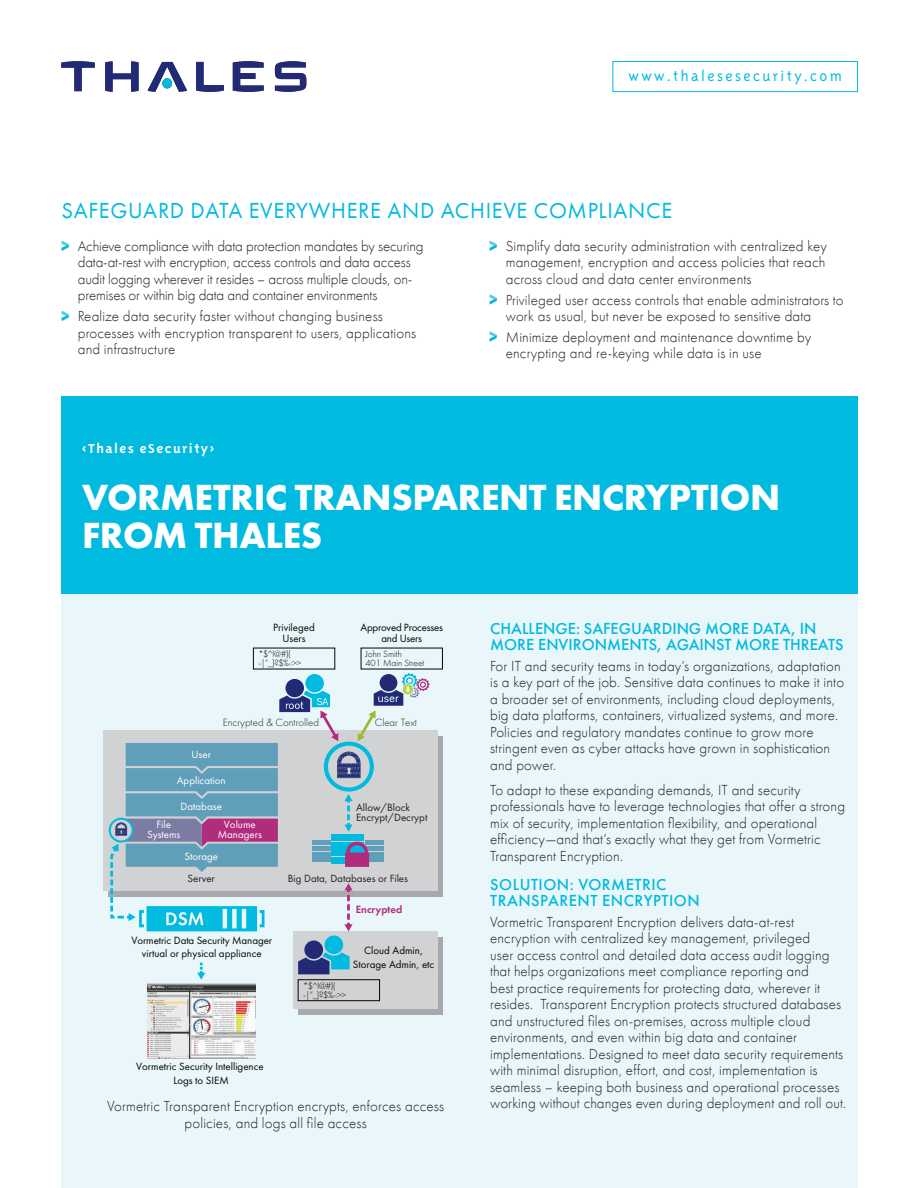
<style>
.page{position:relative;width:919px;height:1188px;background:#fff}
.page>*{position:absolute;margin:0;border:0;box-sizing:border-box;transform-origin:0 0}
.PLB_Main_Title{font:700 37.5px/37.2px "Futura PT";letter-spacing:-.01em;color:#fff}
.PLB_Top_Header{font:22.5px "Futura PT";letter-spacing:.03em;color:#00badf}
.PLB_Body_Sub_Header{font:500 16.5px/16.5px "Futura PT";color:#00badf}
.PLB_Body_Sub_Header-2{font:500 16.5px/16.5px "Futura PT";letter-spacing:.03em;color:#00badf}
.t1{font:300 16.5px "Triplex Sans";letter-spacing:.145em;color:#00badf}
.PLB_Body_Text{font:300 15px/16.5px "Futura PT";letter-spacing:.01em;color:#231f20}
.PLB_Body_Text-2{font:300 15px/16.5px "Futura PT";letter-spacing:-.01em;color:#231f20}
.PLB_Product_Line{font:700 15px "Triplex Sans";letter-spacing:.1em;color:#fff}
.t2{font:10.95px/13px "Futura PT";color:#050504;text-align:center}
.t3{font:10.95px/10.9px "Futura PT";color:#231f20}
.t4{font:10.95px/9.6px "Futura PT";color:#fff;text-align:center}
.t5{font:300 10.95px "Futura PT";color:#231f20}
.t6{font:10.95px/11.2px "Futura PT";letter-spacing:-.02em;color:#050504;text-align:center}
.t7{font:600 10.95px "Futura PT";color:#b12c7d}
.t8{font:300 9.45px/9px "Futura PT";color:#050504}
</style>
<div class="page">
<div style="left:61px;top:566px;width:796px;height:622px;background:#e9f7fa"></div>
<svg style="left:275px;top:61px;width:31px;height:31px"></svg>
<svg style="left:233px;top:61px;width:31px;height:31px"></svg>
<svg style="left:196px;top:62px;width:28px;height:30px"></svg>
<svg style="left:147px;top:62px;width:40px;height:30px"></svg>
<div style="left:162px;top:78px;width:10px;height:10px;background:#00badf;border-radius:50%"></div>
<svg style="left:105px;top:61px;width:34px;height:31px"></svg>
<svg style="left:61px;top:61px;width:34px;height:30px"></svg>
<div style="left:612px;top:61px;width:245px;height:31px;border:1px solid #00badf"></div>
<div style="left:61px;top:396px;width:796px;height:198px;background:#00badf"></div>
<svg style="left:61px;top:241px;width:8px;height:10px"></svg>
<svg style="left:61px;top:311px;width:8px;height:10px"></svg>
<svg style="left:489px;top:241px;width:7px;height:10px"></svg>
<svg style="left:489px;top:294px;width:7px;height:11px"></svg>
<svg style="left:489px;top:331px;width:7px;height:11px"></svg>
<div style="left:103px;top:730px;width:334px;height:161px;background:#d1d2d4"></div>
<div style="left:298px;top:937px;width:144px;height:77px;background:#a8a9ad"></div>
<div style="left:293px;top:932px;width:144px;height:77px;background:#d1d2d4"></div>
<div style="left:298px;top:979px;width:82px;height:22px;border:1px solid #050504"></div>
<img style="left:148px;top:983px;width:108px;height:75px">
<svg style="left:324px;top:935px;width:19px;height:19px"></svg>
<svg style="left:298px;top:940px;width:51px;height:34px"></svg>
<svg style="left:197px;top:963px;width:8px;height:17px"></svg>
<svg style="left:109px;top:673px;width:320px;height:258px"></svg>
<p class="t1" style="left:628px;top:67px;width:215px">www.thalesesecurity.com</p>
<p class="PLB_Top_Header" style="left:61px;top:197px;width:612px">SAFEGUARD DATA EVERYWHERE AND ACHIEVE COMPLIANCE</p>
<p class="PLB_Body_Text-2" style="left:78px;top:238px;width:347px">Achieve compliance with data protection mandates by securing data-at-rest with encryption, access controls and data access audit logging wherever it resides – across multiple clouds, on&shy;premises or within big data and container environments</p>
<p class="PLB_Body_Text" style="left:78px;top:308px;width:340px">Realize data security faster without changing business processes with encryption transparent to users, applications and infrastructure</p>
<p class="PLB_Body_Text" style="left:505px;top:238px;width:322px;text-align:justify">Simplify data security administration with centralized key management, encryption and access policies that reach across cloud and data center environments</p>
<p class="PLB_Body_Text" style="left:505px;top:291px;width:339px">Privileged user access controls that enable administrators to work as usual, but never be exposed to sensitive data</p>
<p class="PLB_Body_Text" style="left:505px;top:329px;width:307px">Minimize deployment and maintenance downtime by encrypting and re-keying while data is in use</p>
<p class="PLB_Product_Line" style="left:82px;top:440px;width:134px">&lt;Thales eSecurity&gt;</p>
<p class="PLB_Main_Title" style="left:82px;top:478px;width:699px">VORMETRIC TRANSPARENT ENCRYPTION<br>FROM THALES</p>
<p class="t2" style="left:273px;top:621px;width:43px;line-height:11.2px">Privileged<br>Users</p>
<p class="t6" style="left:360px;top:622px;width:84px">Approved Processes and Users</p>
<p class="t8" style="left:365px;top:650px;width:60px">John Smith<br>401 Main Street</p>
<p class="t8" style="left:258px;top:650px;width:44px">*$^!@#)( -|”_}?$%-:&gt;&gt;</p>
<p class="t4" style="left:191px;top:750px;width:21px">User</p>
<p class="t5" style="left:223px;top:716px;width:98px">Encrypted &amp; Controlled</p>
<p class="t4" style="left:177px;top:776px;width:50px">Application</p>
<p class="t4" style="left:180px;top:801px;width:43px">Database</p>
<p class="t4" style="left:147px;top:820px;width:35px">File<br>Systems</p>
<p class="t4" style="left:218px;top:820px;width:46px">Volume<br>Managers</p>
<p class="t4" style="left:184px;top:851px;width:35px">Storage</p>
<p class="t5" style="left:375px;top:716px;width:44px">Clear Text</p>
<p class="t3" style="left:356px;top:801px;width:73px">Allow/Block<br>Encrypt/Decrypt</p>
<p class="t3" style="left:187px;top:873px;width:29px">Server</p>
<p class="t2" style="left:131px;top:934px;width:142px">Vormetric Data Security Manager virtual or physical appliance</p>
<p class="t3" style="left:288px;top:873px;width:122px">Big Data, Databases or Files</p>
<p class="t7" style="left:356px;top:903px;width:48px">Encrypted</p>
<p class="t2" style="left:353px;top:943px;width:83px;line-height:14px">Cloud Admin,<br>Storage Admin, etc</p>
<p class="t8" style="left:303px;top:981px;width:44px">*$^!@#)( -|”_}?$%-:&gt;&gt;</p>
<p class="t2" style="left:136px;top:1060px;width:129px">Vormetric Security Intelligence<br>Logs to SIEM</p>
<p class="PLB_Body_Sub_Header" style="left:490px;top:620px;width:355px">CHALLENGE: SAFEGUARDING MORE DATA, IN<br>MORE ENVIRONMENTS, AGAINST MORE THREATS</p>
<p class="PLB_Body_Text" style="left:490px;top:658px;width:355px">For IT and security teams in today’s organizations, adaptation is a key part of the job. Sensitive data continues to make it into a broader set of environments, including cloud deployments, big data platforms, containers, virtualized systems, and more.<br>Policies and regulatory mandates continue to grow more stringent even as cyber attacks have grown in sophistication and power.</p>
<p class="PLB_Body_Text" style="left:490px;top:782px;width:356px">To adapt to these expanding demands, IT and security professionals have to leverage technologies that offer a strong mix of security, implementation flexibility, and operational efficiency—and that’s exactly what they get from Vormetric Transparent Encryption.</p>
<p class="PLB_Body_Sub_Header-2" style="left:490px;top:876px;width:211px">SOLUTION: VORMETRIC<br>TRANSPARENT ENCRYPTION</p>
<p class="PLB_Body_Text" style="left:490px;top:914px;width:354px">Vormetric Transparent Encryption delivers data-at-rest encryption with centralized key management, privileged<br>user access control and detailed data access audit logging that helps organizations meet compliance reporting and<br>best practice requirements for protecting data, wherever it resides. Transparent Encryption protects structured databases and unstructured files on-premises, across multiple cloud environments, and even within big data and container implementations. Designed to meet data security requirements with minimal disruption, effort, and cost, implementation is seamless – keeping both business and operational processes</p>
<p class="PLB_Body_Text" style="left:107px;top:1098px;width:338px">Vormetric Transparent Encryption encrypts, enforces access</p>
<p class="PLB_Body_Text" style="left:490px;top:1095px;width:357px">working without changes even during deployment and roll out.</p>
<p class="PLB_Body_Text" style="left:185px;top:1115px;width:184px">policies, and logs all file access</p>
</div>
